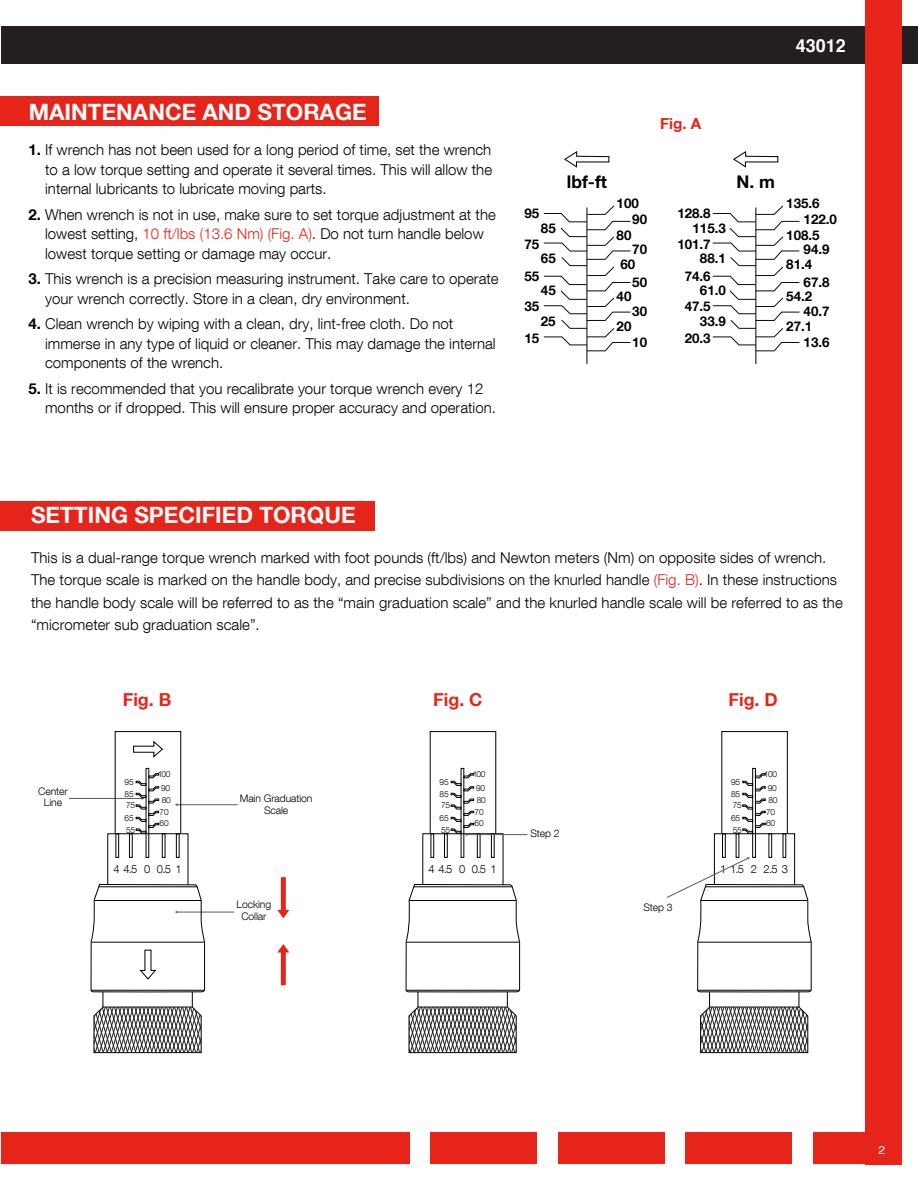
<style>
.page{position:relative;width:918px;height:1188px;background:#fff}
.page>*{position:absolute;margin:0;border:0;box-sizing:border-box;transform-origin:0 0}
.t1{font:700 22.5px "Helvetica Neue LT Com";color:#fff}
.t2{font:700 18px "Helvetica";color:#fff}
.t3{font:700 17.85px "Helvetica Neue LT Com";color:#e72419}
.t4{font:700 17.55px "Helvetica Neue LT Com";color:#000}
.t5{font:700 15.3px "Helvetica Neue LT Com";color:#e72419}
.t6{font:300 15px/19.5px "Helvetica Neue LT Com";color:#000}
.t7{font:700 13.35px/16px "Helvetica Neue LT Com";color:#000}
.t8{font:11.55px "Helvetica";color:#fff}
.t9{font:300 11.1px "Helvetica Neue LT Com";color:#000}
.t10{font:300 10.35px/11.6px "Helvetica Neue LT Com";letter-spacing:-.01em;color:#000;text-align:center}
.t11{font:300 8.4px/12px "Helvetica Neue LT Com";letter-spacing:-.025em;color:#000}
.s1{font-weight:700}
.s2{color:#e72419}
</style>
<div class="page">
<div style="left:1px;top:27px;width:917px;height:37px;background:#231f20"></div>
<div style="left:866px;top:0;width:36px;height:1164px;background:#e72419"></div>
<div style="left:813px;top:1133px;width:89px;height:31px;background:#e72419"></div>
<div style="left:558px;top:1133px;width:106px;height:31px;background:#e72419"></div>
<div style="left:431px;top:1133px;width:106px;height:31px;background:#e72419"></div>
<div style="left:2px;top:1133px;width:408px;height:31px;background:#e72419"></div>
<div style="left:0;top:96px;width:379px;height:29px;background:#e72419"></div>
<div style="left:0;top:501px;width:374px;height:30px;background:#e72419"></div>
<svg style="left:406px;top:884px;width:114px;height:280px"></svg>
<div style="left:431px;top:834px;width:3px;height:24px;border:1px solid #000"></div>
<div style="left:444px;top:834px;width:4px;height:24px;border:1px solid #000"></div>
<div style="left:477px;top:834px;width:3px;height:24px;border:1px solid #000"></div>
<div style="left:491px;top:834px;width:3px;height:24px;border:1px solid #000"></div>
<hr style="left:466px;top:834px;width:61px;height:1px;background:#5c5c5c">
<svg style="left:451px;top:773px;width:23px;height:63px"></svg>
<svg style="left:133px;top:741px;width:30px;height:17px"></svg>
<hr style="left:177px;top:804px;width:61px;height:1px;background:#5c5c5c">
<hr style="left:177px;top:912px;width:57px;height:1px;background:#5c5c5c">
<hr style="left:69px;top:798px;width:73px;height:1px;background:#5c5c5c">
<svg style="left:277px;top:877px;width:12px;height:41px"></svg>
<svg style="left:277px;top:944px;width:12px;height:41px"></svg>
<div style="left:115px;top:731px;width:66px;height:102px;border:1px solid #000"></div>
<svg style="left:90px;top:884px;width:115px;height:249px"></svg>
<div style="left:116px;top:834px;width:3px;height:24px;border:1px solid #000"></div>
<div style="left:129px;top:834px;width:4px;height:24px;border:1px solid #000"></div>
<div style="left:162px;top:834px;width:3px;height:24px;border:1px solid #000"></div>
<div style="left:176px;top:834px;width:3px;height:24px;border:1px solid #000"></div>
<svg style="left:136px;top:773px;width:23px;height:61px"></svg>
<div style="left:722px;top:731px;width:66px;height:102px;border:1px solid #000"></div>
<div style="left:714px;top:833px;width:81px;height:52px;border:1px solid #000"></div>
<div style="left:722px;top:834px;width:4px;height:24px;border:1px solid #000"></div>
<div style="left:752px;top:768px;width:4px;height:90px;border:1px solid #000"></div>
<div style="left:769px;top:834px;width:3px;height:24px;border:1px solid #000"></div>
<svg style="left:742px;top:773px;width:24px;height:61px"></svg>
<svg style="left:666px;top:857px;width:146px;height:307px"></svg>
<hr style="left:586px;top:208px;width:1px;height:156px;background:#0c0c0c">
<svg style="left:564px;top:151px;width:46px;height:17px"></svg>
<svg style="left:543px;top:205px;width:88px;height:147px"></svg>
<hr style="left:755px;top:208px;width:1px;height:156px;background:#0c0c0c">
<svg style="left:733px;top:151px;width:46px;height:17px"></svg>
<svg style="left:712px;top:205px;width:88px;height:147px"></svg>
<h1 class="t1" style="left:29px;top:98px;width:339px">MAINTENANCE AND STORAGE</h1>
<p class="t6" style="left:45px;top:140px;width:449px;text-align:justify;text-indent:-17px"><span class="s1">1.</span> If wrench has not been used for a long period of time, set the wrench to a low torque setting and operate it several times. This will allow the internal lubricants to lubricate moving parts.</p>
<p class="t6" style="left:45px;top:204px;width:452px;text-indent:-17px"><span class="s1">2.</span> When wrench is not in use, make sure to set torque adjustment at the lowest setting, <span class="s2">10 ft/lbs (13.6 Nm) (Fig. A)</span>. Do not turn handle below lowest torque setting or damage may occur.</p>
<p class="t6" style="left:45px;top:269px;width:455px;text-indent:-17px"><span class="s1">3.</span> This wrench is a precision measuring instrument. Take care to operate your wrench correctly. Store in a clean, dry environment.</p>
<p class="t6" style="left:45px;top:314px;width:452px;text-indent:-17px"><span class="s1">4.</span> Clean wrench by wiping with a clean, dry, lint-free cloth. Do not immerse in any type of liquid or cleaner. This may damage the internal components of the wrench.</p>
<p class="t6" style="left:45px;top:378px;width:452px;text-indent:-17px"><span class="s1">5.</span> It is recommended that you recalibrate your torque wrench every 12 months or if dropped. This will ensure proper accuracy and operation.</p>
<p class="t2" style="left:796px;top:35px;width:52px">43012</p>
<p class="t5" style="left:660px;top:114px;width:43px">Fig. A</p>
<p class="t7" style="left:524px;top:205px;width:16px">95</p>
<p class="t7" style="left:541px;top:219px;width:16px">85</p>
<p class="t7" style="left:524px;top:236px;width:16px">75</p>
<p class="t7" style="left:541px;top:250px;width:16px">65</p>
<p class="t7" style="left:524px;top:267px;width:16px">55</p>
<p class="t7" style="left:541px;top:282px;width:16px">45</p>
<p class="t7" style="left:524px;top:298px;width:16px">35</p>
<p class="t7" style="left:524px;top:329px;width:16px">15</p>
<p class="t7" style="left:541px;top:312px;width:16px">25</p>
<p class="t4" style="left:567px;top:170px;width:42px">lbf-ft</p>
<p class="t7" style="left:632px;top:195px;width:16px;text-indent:-16px">100<br>90</p>
<p class="t7" style="left:632px;top:240px;width:16px">70</p>
<p class="t7" style="left:617px;top:227px;width:16px">80</p>
<p class="t7" style="left:632px;top:255px;width:16px;line-height:17.7px;text-indent:-12px">60<br>50</p>
<p class="t7" style="left:632px;top:303px;width:16px">30</p>
<p class="t7" style="left:617px;top:288px;width:16px">40</p>
<p class="t7" style="left:617px;top:318px;width:16px">20</p>
<p class="t7" style="left:632px;top:334px;width:16px">10</p>
<p class="t7" style="left:692px;top:206px;width:35px;line-height:14.5px;text-indent:-15px">128.8<br>115.3</p>
<p class="t7" style="left:700px;top:237px;width:27px;line-height:14.1px;text-indent:-23px">101.7<br>88.1</p>
<p class="t7" style="left:700px;top:268px;width:27px;line-height:14.5px;text-indent:-15px">74.6<br>61.0</p>
<p class="t7" style="left:685px;top:298px;width:27px">47.5</p>
<p class="t7" style="left:685px;top:329px;width:27px">20.3</p>
<p class="t7" style="left:700px;top:312px;width:27px">33.9</p>
<p class="t4" style="left:737px;top:170px;width:40px">N. m</p>
<p class="t7" style="left:804px;top:195px;width:35px;text-indent:-17px">135.6<br>122.0</p>
<p class="t7" style="left:804px;top:240px;width:27px">94.9</p>
<p class="t7" style="left:786px;top:227px;width:35px">108.5</p>
<p class="t7" style="left:804px;top:255px;width:27px;line-height:17.7px;text-indent:-17px">81.4<br>67.8</p>
<p class="t7" style="left:804px;top:303px;width:27px">40.7</p>
<p class="t7" style="left:786px;top:288px;width:27px">54.2</p>
<p class="t7" style="left:804px;top:334px;width:27px">13.6</p>
<p class="t7" style="left:786px;top:318px;width:27px">27.1</p>
<h1 class="t1" style="left:31px;top:501px;width:326px">SETTING SPECIFIED TORQUE</h1>
<p class="t6" style="left:31px;top:546px;width:813px;line-height:22.5px">This is a dual-range torque wrench marked with foot pounds (ft/lbs) and Newton meters (Nm) on opposite sides of wrench.<br>The torque scale is marked on the handle body, and precise subdivisions on the knurled handle <span class="s2">(Fig. B)</span>. In these instructions the handle body scale will be referred to as the “main graduation scale” and the knurled handle scale will be referred to as the “micrometer sub graduation scale”.</p>
<p class="t3" style="left:123px;top:689px;width:50px">Fig. B</p>
<p class="t3" style="left:433px;top:689px;width:51px">Fig. C</p>
<p class="t3" style="left:729px;top:689px;width:51px">Fig. D</p>
<p class="t11" style="left:158px;top:768px;width:14px">100</p>
<p class="t11" style="left:473px;top:768px;width:14px">100</p>
<p class="t11" style="left:764px;top:768px;width:14px">100</p>
<p class="t11" style="left:125px;top:776px;width:11px">95</p>
<p class="t11" style="left:126px;top:799px;width:11px">75</p>
<p class="t11" style="left:160px;top:782px;width:13px;text-align:justify">90<br>80<br>70</p>
<p class="t11" style="left:160px;top:817px;width:11px">60</p>
<p class="t10" style="left:38px;top:785px;width:31px">Center<br>Line</p>
<p class="t10" style="left:240px;top:793px;width:74px">Main Graduation<br>Scale</p>
<p class="t11" style="left:125px;top:788px;width:11px">85</p>
<p class="t11" style="left:125px;top:812px;width:12px">65<br>55</p>
<p class="t11" style="left:440px;top:776px;width:11px">95</p>
<p class="t11" style="left:441px;top:799px;width:11px">75</p>
<p class="t11" style="left:440px;top:788px;width:11px">85</p>
<p class="t11" style="left:440px;top:812px;width:12px">65<br>55</p>
<p class="t11" style="left:475px;top:782px;width:13px;text-align:justify">90<br>80<br>70</p>
<p class="t11" style="left:475px;top:817px;width:11px">60</p>
<p class="t10" style="left:530px;top:827px;width:31px">Step 2</p>
<p class="t11" style="left:731px;top:776px;width:11px">95</p>
<p class="t11" style="left:733px;top:799px;width:11px">75</p>
<p class="t11" style="left:731px;top:788px;width:11px">85</p>
<p class="t11" style="left:731px;top:812px;width:12px">65<br>55</p>
<p class="t11" style="left:766px;top:782px;width:13px;text-align:justify">90<br>80<br>70</p>
<p class="t11" style="left:766px;top:817px;width:11px">60</p>
<p class="t9" style="left:114px;top:862px;width:70px">4 4.5 0 0.5 1</p>
<p class="t9" style="left:429px;top:862px;width:70px">4 4.5 0 0.5 1</p>
<p class="t9" style="left:720px;top:862px;width:70px">1 1.5 2 2.5 3</p>
<p class="t10" style="left:237px;top:898px;width:36px">Locking<br>Collar</p>
<p class="t10" style="left:643px;top:901px;width:31px">Step 3</p>
<p class="t8" style="left:878px;top:1141px;width:8px">2</p>
</div>
